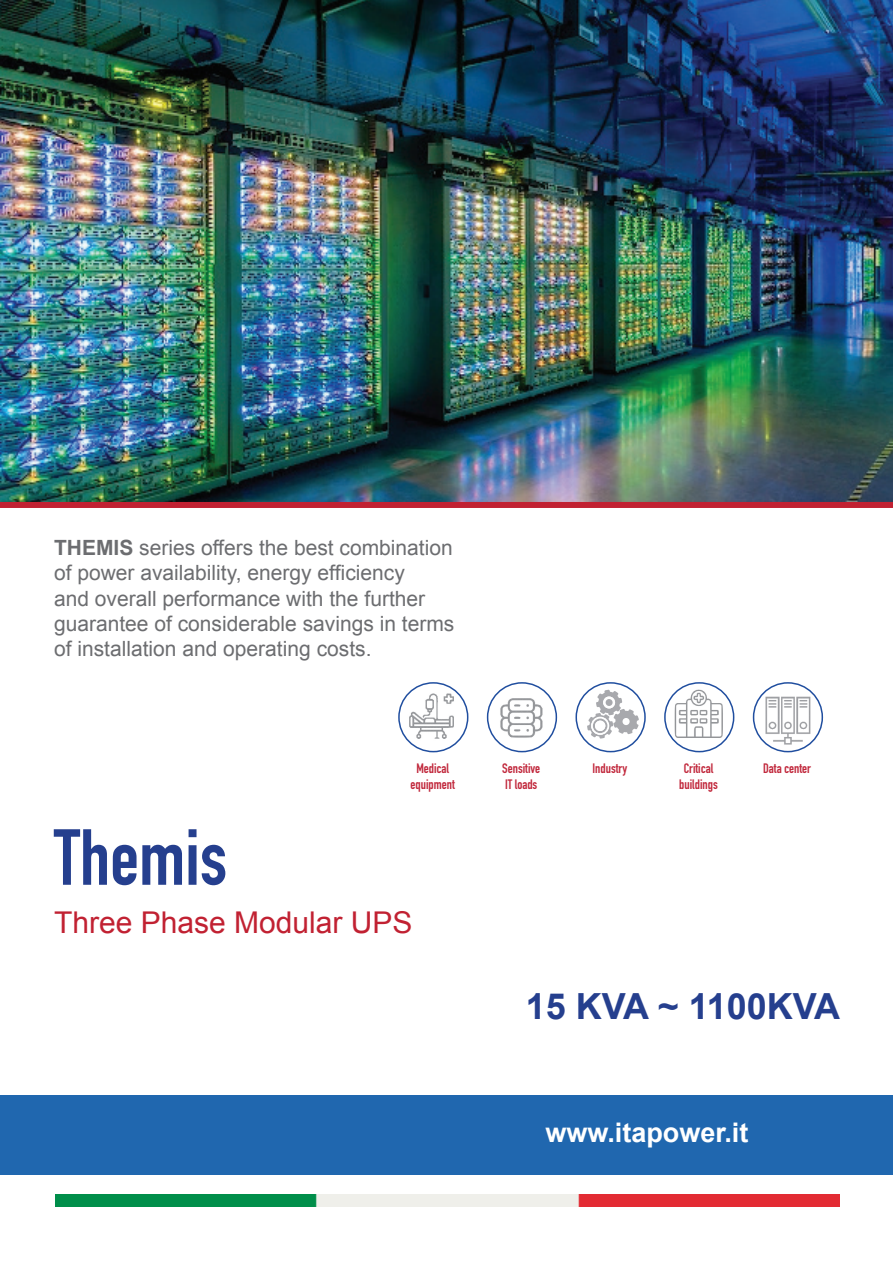
<style>
.page{position:relative;width:893px;height:1263px;background:#fff}
.page>*{position:absolute;margin:0;border:0;box-sizing:border-box;transform-origin:0 0}
.t1{font:700 78px "DIN Condensed";color:#253f8e}
.t2{font:700 36px "Arial";color:#253f8e}
.t3{font:30px "Arial";color:#c12132}
.t4{font:700 27px "Arial";color:#fff}
.t5{font:21px/25.2px "Arial";color:#6c6d70}
.t6{font:700 13.5px/16.2px "DIN Condensed";color:#c1283c;text-align:center}
.s1{font-weight:700}
</style>
<div class="page">
<img style="left:0;top:0;width:893px;height:502px">
<div style="left:0;top:1095px;width:893px;height:79px;background:#2067af"></div>
<img style="left:55px;top:1195px;width:785px;height:12px">
<img style="left:671px;top:687px;width:57px;height:54px">
<img style="left:405px;top:690px;width:57px;height:52px">
<img style="left:497px;top:692px;width:50px;height:53px">
<img style="left:757px;top:688px;width:64px;height:65px">
<div style="left:398px;top:682px;width:70px;height:70px;border:2px solid #204e9f;border-radius:50%"></div>
<div style="left:487px;top:682px;width:70px;height:70px;border:2px solid #204e9f;border-radius:50%"></div>
<div style="left:575px;top:682px;width:71px;height:70px;border:2px solid #204e9f;border-radius:50%"></div>
<div style="left:664px;top:682px;width:70px;height:70px;border:2px solid #204e9f;border-radius:50%"></div>
<div style="left:753px;top:682px;width:70px;height:70px;border:2px solid #204e9f;border-radius:50%"></div>
<svg style="left:587px;top:690px;width:52px;height:49px"></svg>
<div style="left:595px;top:721px;width:10px;height:10px;background:#fff;border-radius:50%"></div>
<div style="left:0;top:502px;width:893px;height:6px;background:#c12132"></div>
<p class="t5" style="left:54px;top:535px;width:402px"><span class="s1">THEMIS</span> series offers the best combination of power availability, energy efficiency<br>and overall performance with the further guarantee of considerable savings in terms of installation and operating costs.</p>
<p class="t6" style="left:411px;top:760px;width:46px">Medical equipment</p>
<p class="t6" style="left:502px;top:760px;width:39px;text-align:left">Sensitive<br>IT loads</p>
<p class="t6" style="left:592px;top:760px;width:36px">Industry</p>
<p class="t6" style="left:679px;top:760px;width:40px">Critical buildings</p>
<p class="t6" style="left:763px;top:760px;width:49px">Data center</p>
<h1 class="t1" style="left:54px;top:805px;width:175px">Themis</h1>
<h3 class="t3" style="left:54px;top:903px;width:360px">Three Phase Modular UPS</h3>
<h2 class="t2" style="left:526px;top:983px;width:316px">15 KVA ~ 1100KVA</h2>
<p class="t4" style="left:545px;top:1115px;width:205px">www.itapower.it</p>
</div>
